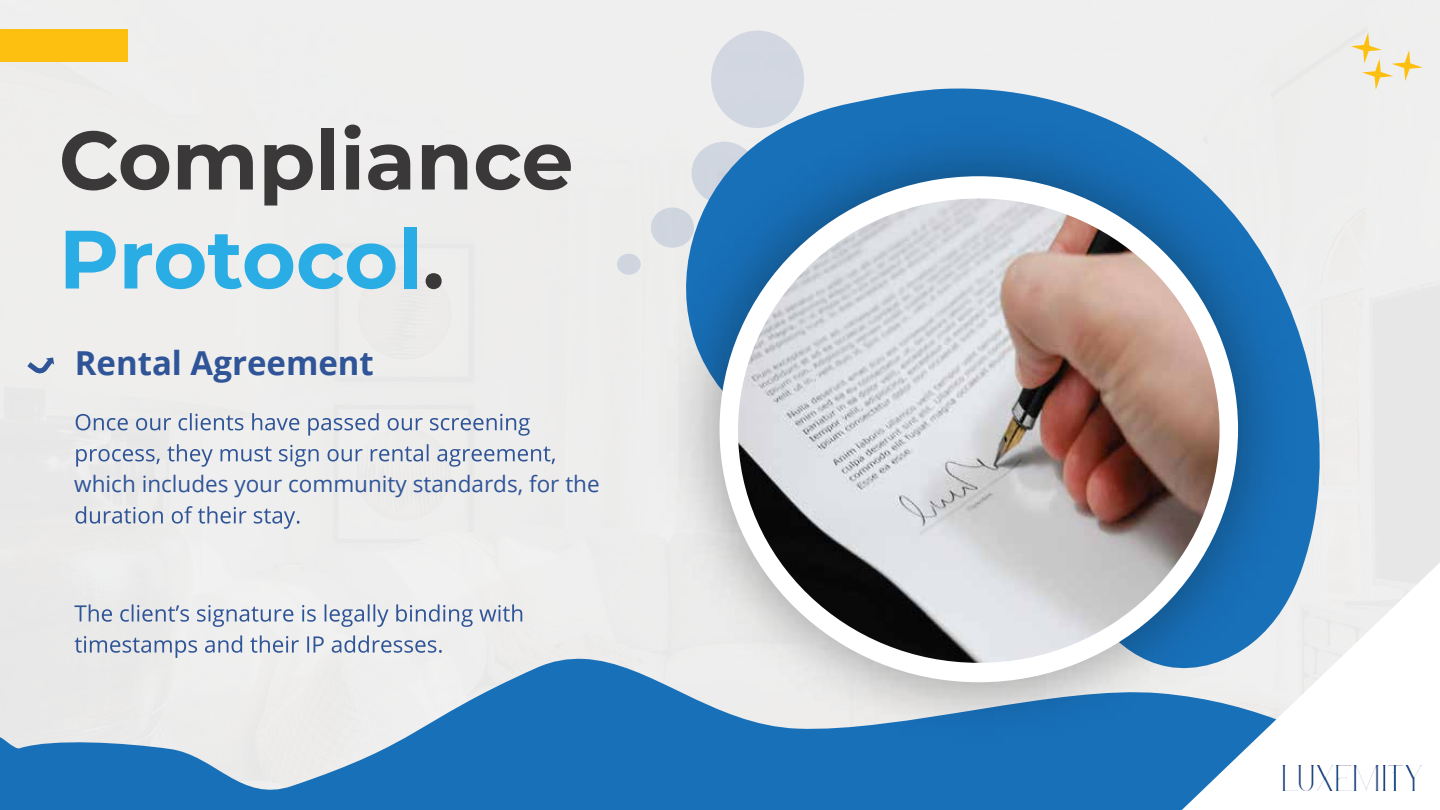
<style>
.page{position:relative;width:1440px;height:810px;background:#fff}
.page>*{position:absolute;margin:0;border:0;box-sizing:border-box;transform-origin:0 0}
.t1{font:700 82.5px/99px "Montserrat";color:#3a3838}
.t2{font:700 33px "Open Sans";color:#2f5497}
.t3{font:22.5px "Open Sans";color:#2f5497}
.s1{color:#29ade4}
</style>
<div class="page">
<div style="left:0;top:0;width:1440px;height:658px;background:#efefee"></div>
<div style="left:0;top:29px;width:127px;height:33px;background:#fec010"></div>
<svg style="left:1351px;top:32px;width:72px;height:58px"></svg>
<svg style="left:711px;top:31px;width:93px;height:55px"></svg>
<div style="left:617px;top:254px;width:24px;height:21px;background:#cfd5df;border-radius:50%"></div>
<svg style="left:0;top:658px;width:1180px;height:152px;fill:#1870b9"></svg>
<svg style="left:1180px;top:554px;width:260px;height:256px"></svg>
<div style="left:1264px;top:650px;width:176px;height:160px;background:#fff"></div>
<div style="left:49px;top:106px;width:567px;height:211px;background:#eeeeed"></div>
<svg style="left:27px;top:358px;width:27px;height:17px"></svg>
<div style="left:65px;top:339px;width:472px;height:114px;background:#eeeeed"></div>
<div style="left:64px;top:404px;width:568px;height:312px;background:#eeeded"></div>
<svg style="left:76px;top:413px;width:454px;height:23px"></svg>
<svg style="left:76px;top:444px;width:479px;height:23px"></svg>
<svg style="left:76px;top:506px;width:223px;height:23px"></svg>
<svg style="left:75px;top:604px;width:447px;height:23px"></svg>
<svg style="left:75px;top:635px;width:367px;height:23px"></svg>
<div style="left:673px;top:86px;width:668px;height:585px;background:#efeeee"></div>
<img style="left:632px;top:89px;width:694px;height:681px">
<svg style="left:720px;top:176px;width:518px;height:506px"></svg>
<img style="left:738px;top:198px;width:482px;height:465px">
<img style="left:1283px;top:765px;width:139px;height:25px">
<h1 class="t1" style="left:59px;top:107px;width:516px">Compliance<br><span class="s1">Protocol</span>.</h1>
<h2 class="t2" style="left:75px;top:339px;width:301px">Rental Agreement</h2>
<p class="t3" style="left:74px;top:469px;width:527px">which includes your community standards, for the</p>
</div>
